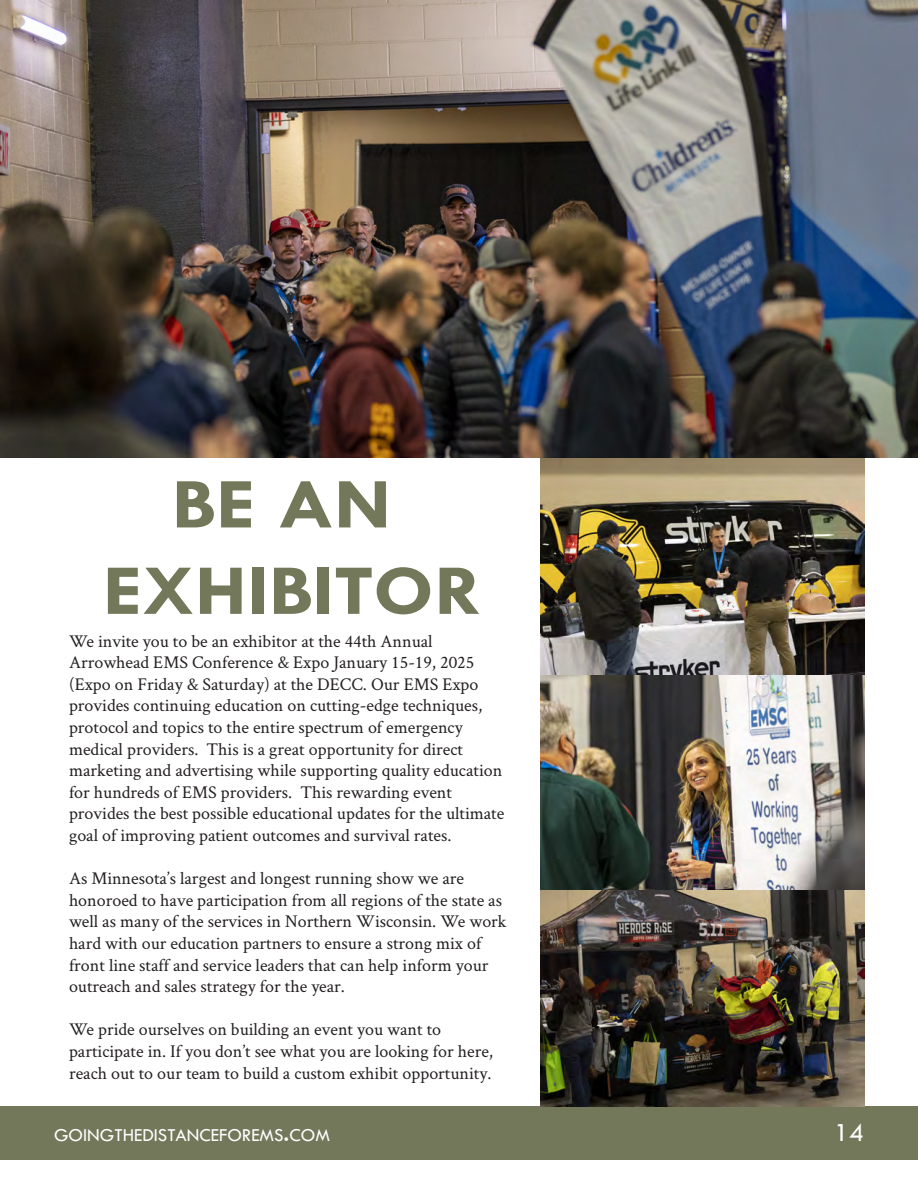
<style>
.page{position:relative;width:918px;height:1188px;background:#fff}
.page>*{position:absolute;margin:0;border:0;box-sizing:border-box;transform-origin:0 0}
.t1{font:700 72px/86.4px "Tw Cen";color:#74785b;text-align:center;scale:1.15 1}
.t2{font:27px "Tw Cen";color:#fff}
.t3{font:18.9px "Tw Cen";color:#fff}
.t4{font:18px/21.6px "Crimson Text";color:#231f20}
.s1{font-size:27px}
</style>
<div class="page">
<img style="left:0;top:0;width:918px;height:458px">
<div style="left:0;top:1106px;width:918px;height:54px;background:#74785b"></div>
<img style="left:540px;top:458px;width:324px;height:648px">
<h1 class="t1" style="left:102px;top:460px;width:332px">BE AN<br>EXHIBITOR</h1>
<p class="t4" style="left:69px;top:629px;width:437px">We invite you to be an exhibitor at the 44th Annual Arrowhead EMS Conference &amp; Expo January 15-19, 2025 (Expo on Friday &amp; Saturday) at the DECC. Our EMS Expo provides continuing education on cutting-edge techniques, protocol and topics to the entire spectrum of emergency medical providers. This is a great opportunity for direct marketing and advertising while supporting quality education for hundreds of EMS providers. This rewarding event provides the best possible educational updates for the ultimate goal of improving patient outcomes and survival rates.</p>
<p class="t4" style="left:69px;top:867px;width:439px">As Minnesota’s largest and longest running show we are honoroed to have participation from all regions of the state as well as many of the services in Northern Wisconsin. We work hard with our education partners to ensure a strong mix of front line staff and service leaders that can help inform your outreach and sales strategy for the year.</p>
<p class="t4" style="left:69px;top:1018px;width:426px">We pride ourselves on building an event you want to participate in. If you don’t see what you are looking for here, reach out to our team to build a custom exhibit opportunity.</p>
<p class="t3" style="left:54px;top:1124px;width:278px">GOINGTHEDISTANCEFOREMS<span class="s1">.</span>COM</p>
<h2 class="t2" style="left:834px;top:1116px;width:31px">14</h2>
</div>
